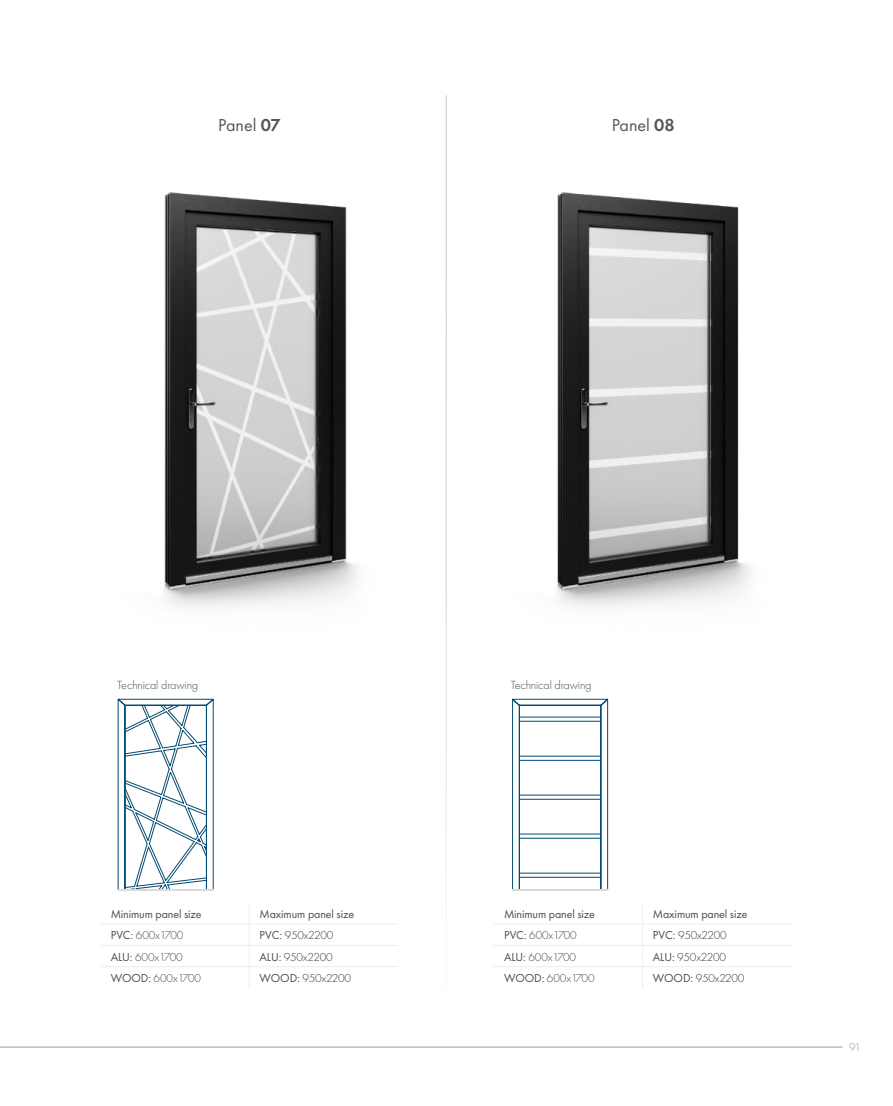
<style>
.page{position:relative;width:893px;height:1106px;background:#fff}
.page>*{position:absolute;margin:0;border:0;box-sizing:border-box;transform-origin:0 0}
.t1{font:18px "Futura PT";color:#575756}
.t2{font:300 12.3px "Futura PT";letter-spacing:-.01em;color:#474f53}
.t3{font:300 12px "Futura PT";letter-spacing:-.01em;color:#474f53}
.t4{font:300 12px "Futura PT";letter-spacing:-.02em;color:#3c3c3b}
.t5{font:12px "Futura PT";letter-spacing:-.01em;color:#474f53}
.t6{font:300 12px "Futura PT";color:#9d9d9c}
.s1{font-weight:600}
.s2{font-weight:400}
.s3{font-weight:400;color:#474f53}
</style>
<div class="page">
<hr style="left:0;top:1046px;width:843px;height:1px;background:#9d9d9c">
<img style="left:164px;top:192px;width:194px;height:416px">
<img style="left:557px;top:192px;width:193px;height:416px">
<hr style="left:446px;top:95px;width:1px;height:921px;background:#c6c6c6">
<hr style="left:100px;top:923px;width:149px;height:1px;background:#ededed">
<hr style="left:249px;top:923px;width:149px;height:1px;background:#ededed">
<hr style="left:100px;top:945px;width:149px;height:1px;background:#ededed">
<hr style="left:249px;top:945px;width:149px;height:1px;background:#ededed">
<hr style="left:100px;top:966px;width:149px;height:1px;background:#ededed">
<hr style="left:249px;top:966px;width:149px;height:1px;background:#ededed">
<svg style="left:249px;top:903px;width:1px;height:84px"></svg>
<hr style="left:494px;top:923px;width:149px;height:1px;background:#ededed">
<hr style="left:643px;top:923px;width:148px;height:1px;background:#ededed">
<hr style="left:494px;top:945px;width:149px;height:1px;background:#ededed">
<hr style="left:643px;top:945px;width:148px;height:1px;background:#ededed">
<hr style="left:494px;top:966px;width:149px;height:1px;background:#ededed">
<hr style="left:643px;top:966px;width:148px;height:1px;background:#ededed">
<svg style="left:642px;top:903px;width:1px;height:84px"></svg>
<svg style="left:117px;top:698px;width:97px;height:192px"></svg>
<hr style="left:118px;top:889px;width:95px;height:1px;background:#dadada">
<svg style="left:512px;top:698px;width:97px;height:192px"></svg>
<hr style="left:513px;top:889px;width:95px;height:1px;background:#dadada">
<hr style="left:519px;top:877px;width:82px;height:1px;background:#034b70">
<hr style="left:519px;top:873px;width:82px;height:1px;background:#034b70">
<hr style="left:519px;top:838px;width:82px;height:1px;background:#034b70">
<hr style="left:519px;top:833px;width:82px;height:1px;background:#034b70">
<hr style="left:519px;top:799px;width:82px;height:1px;background:#034b70">
<hr style="left:519px;top:795px;width:82px;height:1px;background:#034b70">
<hr style="left:519px;top:760px;width:82px;height:1px;background:#034b70">
<hr style="left:519px;top:756px;width:82px;height:1px;background:#034b70">
<hr style="left:519px;top:721px;width:82px;height:1px;background:#034b70">
<hr style="left:519px;top:717px;width:82px;height:1px;background:#034b70">
<h1 class="t1" style="left:218px;top:114px;width:64px">Panel <span class="s1">07</span></h1>
<h1 class="t1" style="left:612px;top:114px;width:64px">Panel <span class="s1">08</span></h1>
<p class="t2" style="left:117px;top:677px;width:82px">Technical drawing</p>
<p class="t2" style="left:511px;top:677px;width:82px">Technical drawing</p>
<p class="t5" style="left:111px;top:906px;width:92px">Minimum panel size</p>
<p class="t5" style="left:259px;top:906px;width:96px">Maximum panel size</p>
<p class="t3" style="left:111px;top:928px;width:74px"><span class="s2">PVC:</span> 600x1700</p>
<p class="t4" style="left:259px;top:928px;width:75px"><span class="s3">PVC:</span> 950x2200</p>
<p class="t3" style="left:111px;top:949px;width:74px"><span class="s2">ALU:</span> 600x1700</p>
<p class="t4" style="left:259px;top:949px;width:75px"><span class="s3">ALU:</span> 950x2200</p>
<p class="t3" style="left:111px;top:971px;width:92px"><span class="s2">WOOD:</span> 600x1700</p>
<p class="t4" style="left:259px;top:971px;width:93px"><span class="s3">WOOD:</span> 950x2200</p>
<p class="t5" style="left:504px;top:906px;width:92px">Minimum panel size</p>
<p class="t5" style="left:653px;top:906px;width:96px">Maximum panel size</p>
<p class="t3" style="left:504px;top:928px;width:74px"><span class="s2">PVC:</span> 600x1700</p>
<p class="t4" style="left:653px;top:928px;width:75px"><span class="s3">PVC:</span> 950x2200</p>
<p class="t3" style="left:504px;top:949px;width:74px"><span class="s2">ALU:</span> 600x1700</p>
<p class="t4" style="left:653px;top:949px;width:75px"><span class="s3">ALU:</span> 950x2200</p>
<p class="t3" style="left:504px;top:971px;width:92px"><span class="s2">WOOD:</span> 600x1700</p>
<p class="t4" style="left:653px;top:971px;width:93px"><span class="s3">WOOD:</span> 950x2200</p>
<p class="t6" style="left:849px;top:1040px;width:13px">91</p>
</div>
